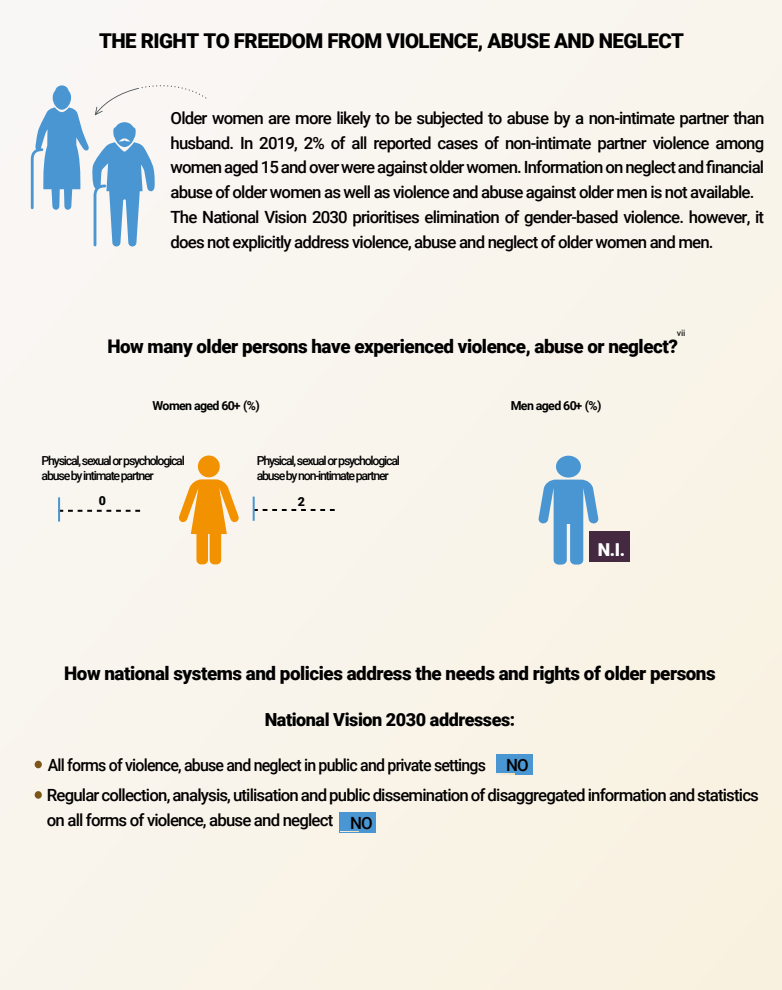
<style>
.page{position:relative;width:782px;height:990px;background:#fff}
.page>*{position:absolute;margin:0;border:0;box-sizing:border-box;transform-origin:0 0}
.t1{font:900 20.4px "Roboto";letter-spacing:-.025em;color:#000}
.t2{font:900 18.8px "Roboto";letter-spacing:-.025em;color:#000}
.t3{font:900 18px "Roboto";letter-spacing:-.025em;color:#000}
.t4{font:900 17.76px "Roboto";color:#fff}
.t5{font:500 16.8px/24.8px "Roboto";letter-spacing:-.05em;color:#020000}
.t6{font:500 16.8px "Roboto";letter-spacing:-.05em;color:#020000;scale:.95 1}
.t7{font:500 12.4px/14.9px "Roboto";letter-spacing:-.1em;color:#000}
.t8{font:700 12.4px "Roboto";letter-spacing:-.05em;color:#000}
.t9{font:900 12.4px "Roboto";color:#000}
.t10{font:8.8px "Bahnschrift";color:#000}
</style>
<div class="page">
<div style="left:0;top:0;width:781px;height:990px;background:#f9f4ec"></div>
<div style="left:35px;top:760px;width:7px;height:8px;background:#7c5619;border-radius:50%"></div>
<div style="left:35px;top:791px;width:7px;height:7px;background:#7c5619;border-radius:50%"></div>
<svg style="left:31px;top:85px;width:175px;height:161px"></svg>
<div style="left:339px;top:811px;width:37px;height:21px;background:#4a96d2"></div>
<svg style="left:340px;top:831px;width:18px;height:1px"></svg>
<div style="left:495px;top:754px;width:37px;height:21px;background:#4a96d2"></div>
<svg style="left:496px;top:774px;width:18px;height:1px"></svg>
<div style="left:589px;top:531px;width:40px;height:31px;background:#452941"></div>
<div style="left:198px;top:455px;width:22px;height:22px;background:#f39200;border-radius:50%"></div>
<svg style="left:179px;top:479px;width:60px;height:85px"></svg>
<svg style="left:254px;top:509px;width:81px;height:2px"></svg>
<hr style="left:252px;top:496px;width:2px;height:25px;background:#4a96d2">
<svg style="left:60px;top:510px;width:81px;height:2px"></svg>
<hr style="left:58px;top:497px;width:2px;height:24px;background:#4a96d2">
<svg style="left:538px;top:479px;width:60px;height:85px"></svg>
<div style="left:555px;top:456px;width:25px;height:21px;background:#4a96d2;border-radius:50%"></div>
<p class="t1" style="left:99px;top:27px;width:586px">THE RIGHT TO FREEDOM FROM VIOLENCE, ABUSE AND NEGLECT</p>
<p class="t5" style="left:170px;top:105px;width:595px">Older women are more likely to be subjected to abuse by a non-intimate partner than husband. In 2019, 2% of all reported cases of non-intimate partner violence among women aged 15 and over were against older women. Information on neglect and financial abuse of older women as well as violence and abuse against older men is not available.<br>The National Vision 2030 prioritises elimination of gender-based violence. however, it does not explicitly address violence, abuse and neglect of older women and men.</p>
<p class="t10" style="left:676px;top:326px;width:10px">vii</p>
<p class="t2" style="left:107px;top:333px;width:572px">How many older persons have experienced violence, abuse or neglect?</p>
<p class="t8" style="left:152px;top:396px;width:109px">Women aged 60+ (%)</p>
<p class="t8" style="left:510px;top:396px;width:92px">Men aged 60+ (%)</p>
<p class="t7" style="left:42px;top:452px;width:145px">Physical,sexualor psychological abuse by intimate partner</p>
<p class="t7" style="left:256px;top:452px;width:145px">Physical,sexualor psychological abuse by non-intimate partner</p>
<p class="t9" style="left:99px;top:492px;width:9px">0</p>
<p class="t9" style="left:298px;top:493px;width:9px">2</p>
<p class="t4" style="left:597px;top:537px;width:29px">N.I.</p>
<p class="t2" style="left:64px;top:660px;width:652px">How national systems and policies address the needs and rights of older persons</p>
<p class="t3" style="left:264px;top:706px;width:252px">National Vision 2030 addresses:</p>
<p class="t6" style="left:48px;top:752px;width:462px">All forms of violence, abuse and neglect in public and private settings</p>
<p class="t5" style="left:506px;top:752px;width:24px">NO</p>
<p class="t5" style="left:47px;top:782px;width:713px">Regular collection, analysis, utilisation and public dissemination of disaggregated information and statistics on all forms of violence, abuse and neglect NO</p>
</div>
